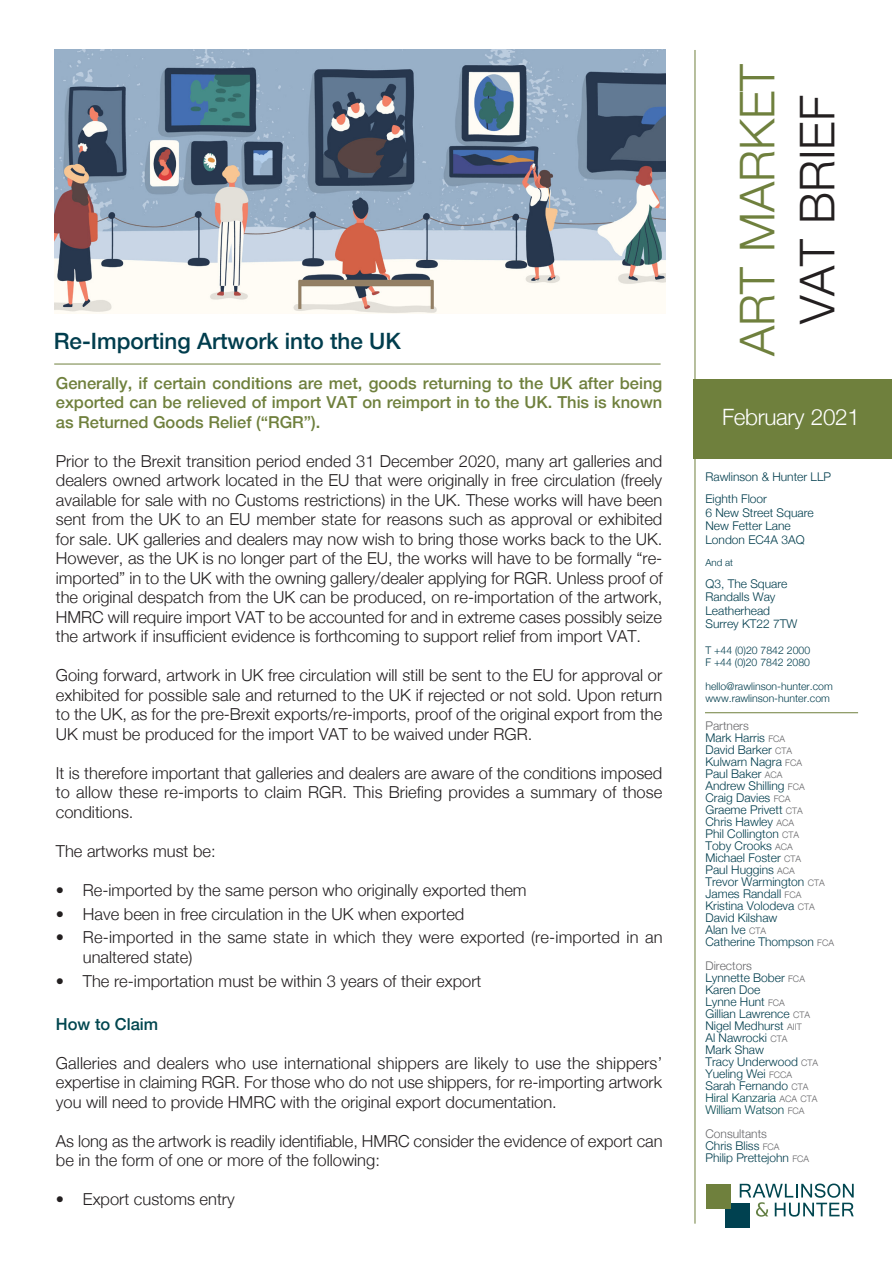
<style>
.page{position:relative;width:893px;height:1263px;background:#fff}
.page>*{position:absolute;margin:0;border:0;box-sizing:border-box;transform-origin:0 0}
.t1{font:300 48px/60px "Helvetica Neue LT";color:#6f803d;text-align:center}
.t2{font:500 22.5px "Helvetica Neue LT";color:#003d4d}
.t3{font:300 22.5px "Helvetica Neue LT";letter-spacing:-.015em;color:#fff}
.t4{font:300 16.5px/19.5px "Helvetica Neue LT";color:#231f20;text-align:justify}
.t5{font:500 16.5px/19.5px "Helvetica Neue LT";color:#6f803d;text-align:justify}
.t6{font:500 16.5px "Helvetica Neue LT";color:#01464f}
.t7{font:300 12px/12px "Helvetica Neue LT";color:#003d4d}
.t8{font:300 12px "Helvetica Neue LT";color:#01464f}
.t9{font:300 12px "Helvetica Neue LT";color:#67676a}
.t10{font:300 10.5px "Helvetica Neue LT";color:#003d4d}
.t11{font:300 9.75px "Helvetica Neue LT";color:#003d4d}
.s1{color:#231f20}
.s2{font-size:9px;color:#67676a}
.s3{color:#67676a}
</style>
<div class="page">
<div style="left:725px;top:1202px;width:24px;height:25px;background:#004150"></div>
<div style="left:706px;top:1184px;width:25px;height:24px;background:#6f803d"></div>
<svg style="left:740px;top:1183px;width:114px;height:34px"></svg>
<hr style="left:694px;top:50px;width:1px;height:1174px;background:#6f803d">
<hr style="left:705px;top:712px;width:153px;height:1px;background:#6f803d">
<hr style="left:54px;top:364px;width:607px;height:1px;background:#6f803d">
<div style="left:694px;top:379px;width:198px;height:80px;background:#6f803d"></div>
<img style="left:55px;top:50px;width:610px;height:264px">
<p class="t2" style="left:54px;top:327px;width:349px">Re-Importing Artwork into the UK</p>
<p class="t5" style="left:56px;top:373px;width:608px">Generally, if certain conditions are met, goods returning to the UK after being exported can be relieved of import VAT on reimport in to the UK. This is known as Returned Goods Relief (“RGR”).</p>
<p class="t4" style="left:56px;top:451px;width:608px">Prior to the Brexit transition period ended 31 December 2020, many art galleries and dealers owned artwork located in the EU that were originally in free circulation (freely available for sale with no Customs restrictions) in the UK. These works will have been sent from the UK to an EU member state for reasons such as approval or exhibited for sale. UK galleries and dealers may now wish to bring those works back to the UK.<br>However, as the UK is no longer part of the EU, the works will have to be formally “re&shy;imported” in to the UK with the owning gallery/dealer applying for RGR. Unless proof of the original despatch from the UK can be produced, on re-importation of the artwork, HMRC will require import VAT to be accounted for and in extreme cases possibly seize the artwork if insufficient evidence is forthcoming to support relief from import VAT.</p>
<p class="t4" style="left:56px;top:665px;width:608px">Going forward, artwork in UK free circulation will still be sent to the EU for approval or exhibited for possible sale and returned to the UK if rejected or not sold. Upon return to the UK, as for the pre-Brexit exports/re-imports, proof of the original export from the UK must be produced for the import VAT to be waived under RGR.</p>
<p class="t4" style="left:56px;top:763px;width:608px">It is therefore important that galleries and dealers are aware of the conditions imposed to allow these re-imports to claim RGR. This Briefing provides a summary of those conditions.</p>
<p class="t4" style="left:56px;top:841px;width:161px">The artworks must be:</p>
<p class="t4" style="left:56px;top:880px;width:472px">• Re-imported by the same person who originally exported them</p>
<p class="t4" style="left:56px;top:903px;width:410px">• Have been in free circulation in the UK when exported</p>
<p class="t4" style="left:83px;top:927px;width:581px;text-indent:-27px">• Re-imported in the same state in which they were exported (re-imported in an unaltered state)</p>
<p class="t4" style="left:56px;top:970px;width:427px">• The re-importation must be within 3 years of their export</p>
<p class="t6" style="left:56px;top:1014px;width:104px">How to Claim</p>
<p class="t4" style="left:56px;top:1053px;width:608px">Galleries and dealers who use international shippers are likely to use the shippers’ expertise in claiming RGR. For those who do not use shippers, for re-importing artwork you will need to provide HMRC with the original export documentation.</p>
<p class="t4" style="left:56px;top:1131px;width:608px">As long as the artwork is readily identifiable, HMRC consider the evidence of export can be in the form of one or more of the following:</p>
<p class="t4" style="left:56px;top:1189px;width:180px">• Export customs entry</p>
<p class="t1" style="left:726px;top:356px;width:294px;rotate:-90deg">ART MARKET<br><span class="s1">VAT BRIEF</span></p>
<p class="t3" style="left:722px;top:403px;width:139px">February 2021</p>
<p class="t7" style="left:705px;top:471px;width:127px">Rawlinson &amp; Hunter LLP</p>
<p class="t7" style="left:705px;top:492px;width:110px;line-height:13.5px">Eighth Floor<br>6 New Street Square</p>
<p class="t7" style="left:705px;top:520px;width:87px">New Fetter Lane</p>
<p class="t7" style="left:705px;top:533px;width:101px">London EC4A 3AQ</p>
<p class="t11" style="left:705px;top:556px;width:29px">And at</p>
<p class="t7" style="left:705px;top:577px;width:84px">Q3, The Square</p>
<p class="t7" style="left:705px;top:590px;width:72px">Randalls Way</p>
<p class="t7" style="left:705px;top:603px;width:94px;line-height:13.5px">Leatherhead<br>Surrey KT22 7TW</p>
<p class="t10" style="left:705px;top:643px;width:106px">T +44 (0)20 7842 2000</p>
<p class="t10" style="left:705px;top:655px;width:106px">F +44 (0)20 7842 2080</p>
<p class="t10" style="left:705px;top:679px;width:129px">hello@rawlinson-hunter.com</p>
<p class="t10" style="left:705px;top:691px;width:126px">www.rawlinson-hunter.com</p>
<p class="t9" style="left:705px;top:718px;width:45px">Partners</p>
<p class="t7" style="left:705px;top:731px;width:88px">Mark Harris <span class="s2">FCA<br></span>David Barker <span class="s2">CTA</span></p>
<p class="t7" style="left:705px;top:755px;width:98px">Kulwarn Nagra <span class="s2">FCA</span></p>
<p class="t7" style="left:705px;top:767px;width:101px">Paul Baker <span class="s2">ACA<br></span>Andrew Shilling <span class="s2">FCA</span></p>
<p class="t7" style="left:705px;top:791px;width:87px">Craig Davies <span class="s2">FCA</span></p>
<p class="t7" style="left:705px;top:803px;width:99px">Graeme Privett <span class="s2">CTA</span></p>
<p class="t7" style="left:705px;top:815px;width:95px">Chris Hawley <span class="s2">ACA<br></span>Phil Collington <span class="s2">CTA</span></p>
<p class="t7" style="left:705px;top:839px;width:89px">Toby Crooks <span class="s2">ACA</span></p>
<p class="t7" style="left:705px;top:851px;width:97px">Michael Foster <span class="s2">CTA</span></p>
<p class="t7" style="left:705px;top:863px;width:91px">Paul Huggins <span class="s2">ACA</span></p>
<p class="t7" style="left:705px;top:875px;width:121px">Trevor Warmington <span class="s2">CTA<br></span>James Randall <span class="s2">FCA</span></p>
<p class="t7" style="left:705px;top:899px;width:111px">Kristina Volodeva <span class="s2">CTA</span></p>
<p class="t7" style="left:705px;top:911px;width:73px">David Kilshaw</p>
<p class="t7" style="left:705px;top:923px;width:62px">Alan Ive <span class="s2">CTA</span></p>
<p class="t7" style="left:705px;top:935px;width:130px">Catherine Thompson <span class="s2">FCA</span></p>
<p class="t7" style="left:705px;top:959px;width:101px"><span class="s3">Directors<br></span>Lynnette Bober <span class="s2">FCA</span></p>
<p class="t7" style="left:705px;top:983px;width:106px">Karen Doe<br>Lynne Hunt <span class="s2">FCA<br></span>Gillian Lawrence <span class="s2">CTA</span></p>
<p class="t7" style="left:705px;top:1019px;width:98px">Nigel Medhurst <span class="s2">AIIT<br></span>Al Nawrocki <span class="s2">CTA<br></span>Mark Shaw</p>
<p class="t7" style="left:705px;top:1055px;width:114px">Tracy Underwood <span class="s2">CTA<br></span>Yueling Wei <span class="s2">FCCA<br></span>Sarah Fernando <span class="s2">CTA</span></p>
<p class="t8" style="left:705px;top:1090px;width:114px">Hiral Kanzaria <span class="s2">ACA CTA</span></p>
<p class="t8" style="left:705px;top:1102px;width:101px">William Watson <span class="s2">FCA</span></p>
<p class="t9" style="left:705px;top:1126px;width:63px">Consultants</p>
<p class="t7" style="left:705px;top:1139px;width:105px">Chris Bliss <span class="s2">FCA<br></span>Philip Prettejohn <span class="s2">FCA</span></p>
</div>
